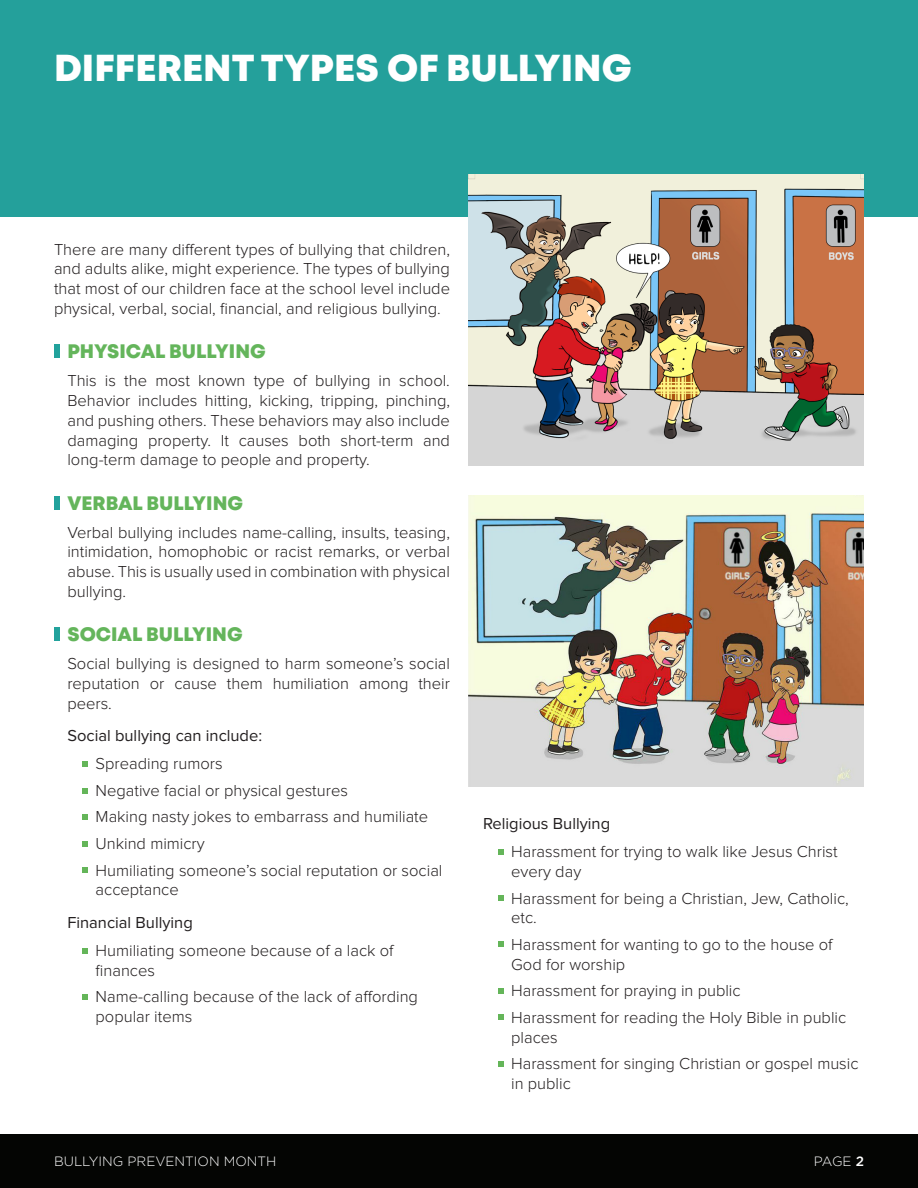
<style>
.page{position:relative;width:918px;height:1188px;background:#fff}
.page>*{position:absolute;margin:0;border:0;box-sizing:border-box;transform-origin:0 0}
.t1{font:37.5px "Mont Heavy DEMO";color:#fff}
.t2{font:19.5px "Mont Heavy DEMO";color:#64b55b}
.t3{font:300 16.5px/19.8px "Proxima Nova";color:#231f20}
.t4{font:16.5px "Proxima Nova";color:#231f20}
.t5{font:300 13.5px "Gotham";color:#fff}
.s1{font-weight:500}
</style>
<div class="page">
<div style="left:0;top:1134px;width:918px;height:54px;background:#040503"></div>
<div style="left:0;top:0;width:918px;height:217px;background:#24a09b"></div>
<div style="left:54px;top:345px;width:6px;height:13px;background:#22a29c"></div>
<div style="left:54px;top:496px;width:6px;height:14px;background:#22a29c"></div>
<div style="left:54px;top:628px;width:6px;height:13px;background:#22a29c"></div>
<img style="left:468px;top:175px;width:396px;height:290px">
<img style="left:468px;top:495px;width:396px;height:291px">
<svg style="left:82px;top:761px;width:6px;height:6px"></svg>
<svg style="left:498px;top:849px;width:6px;height:6px"></svg>
<svg style="left:82px;top:948px;width:6px;height:6px"></svg>
<svg style="left:82px;top:788px;width:6px;height:6px"></svg>
<svg style="left:82px;top:814px;width:6px;height:6px"></svg>
<svg style="left:498px;top:895px;width:6px;height:6px"></svg>
<svg style="left:82px;top:994px;width:6px;height:6px"></svg>
<svg style="left:82px;top:841px;width:6px;height:6px"></svg>
<svg style="left:498px;top:941px;width:6px;height:6px"></svg>
<svg style="left:82px;top:867px;width:6px;height:6px"></svg>
<svg style="left:498px;top:988px;width:6px;height:6px"></svg>
<svg style="left:498px;top:1015px;width:6px;height:5px"></svg>
<svg style="left:498px;top:1061px;width:6px;height:5px"></svg>
<p class="t1" style="left:54px;top:47px;width:579px">DIFFERENT TYPES OF BULLYING</p>
<p class="t3" style="left:54px;top:240px;width:398px;text-align:justify">There are many different types of bullying that children, and adults alike, might experience. The types of bullying that most of our children face at the school level include physical, verbal, social, financial, and religious bullying.</p>
<p class="t2" style="left:67px;top:340px;width:200px">PHYSICAL BULLYING</p>
<p class="t3" style="left:67px;top:372px;width:384px;text-align:justify">This is the most known type of bullying in school.<br>Behavior includes hitting, kicking, tripping, pinching, and pushing others. These behaviors may also include damaging property. It causes both short-term and long-term damage to people and property.</p>
<p class="t2" style="left:67px;top:492px;width:177px">VERBAL BULLYING</p>
<p class="t3" style="left:67px;top:523px;width:384px;text-align:justify">Verbal bullying includes name-calling, insults, teasing, intimidation, homophobic or racist remarks, or verbal abuse. This is usually used in combination with physical bullying.</p>
<p class="t2" style="left:67px;top:623px;width:177px">SOCIAL BULLYING</p>
<p class="t3" style="left:67px;top:655px;width:384px;text-align:justify">Social bullying is designed to harm someone’s social reputation or cause them humiliation among their peers.</p>
<p class="t4" style="left:67px;top:726px;width:196px">Social bullying can include:</p>
<p class="t3" style="left:96px;top:755px;width:129px">Spreading rumors</p>
<p class="t3" style="left:96px;top:781px;width:254px">Negative facial or physical gestures</p>
<p class="t3" style="left:96px;top:808px;width:334px">Making nasty jokes to embarrass and humiliate</p>
<p class="t3" style="left:96px;top:834px;width:111px">Unkind mimicry</p>
<p class="t3" style="left:96px;top:861px;width:348px">Humiliating someone’s social reputation or social acceptance</p>
<p class="t4" style="left:67px;top:913px;width:127px">Financial Bullying</p>
<p class="t3" style="left:96px;top:941px;width:299px">Humiliating someone because of a lack of finances</p>
<p class="t3" style="left:96px;top:988px;width:324px">Name-calling because of the lack of affording popular items</p>
<p class="t4" style="left:483px;top:814px;width:129px">Religious Bullying</p>
<p class="t3" style="left:511px;top:843px;width:328px">Harassment for trying to walk like Jesus Christ every day</p>
<p class="t3" style="left:511px;top:889px;width:339px">Harassment for being a Christian, Jew, Catholic, etc.</p>
<p class="t3" style="left:511px;top:935px;width:323px">Harassment for wanting to go to the house of<br>God for worship</p>
<p class="t3" style="left:511px;top:982px;width:231px">Harassment for praying in public</p>
<p class="t3" style="left:511px;top:1008px;width:336px">Harassment for reading the Holy Bible in public places</p>
<p class="t3" style="left:511px;top:1055px;width:349px">Harassment for singing Christian or gospel music in public</p>
<p class="t5" style="left:54px;top:1153px;width:224px">BULLYING PREVENTION MONTH</p>
<p class="t5" style="left:814px;top:1153px;width:52px">PAGE <span class="s1">2</span></p>
</div>
